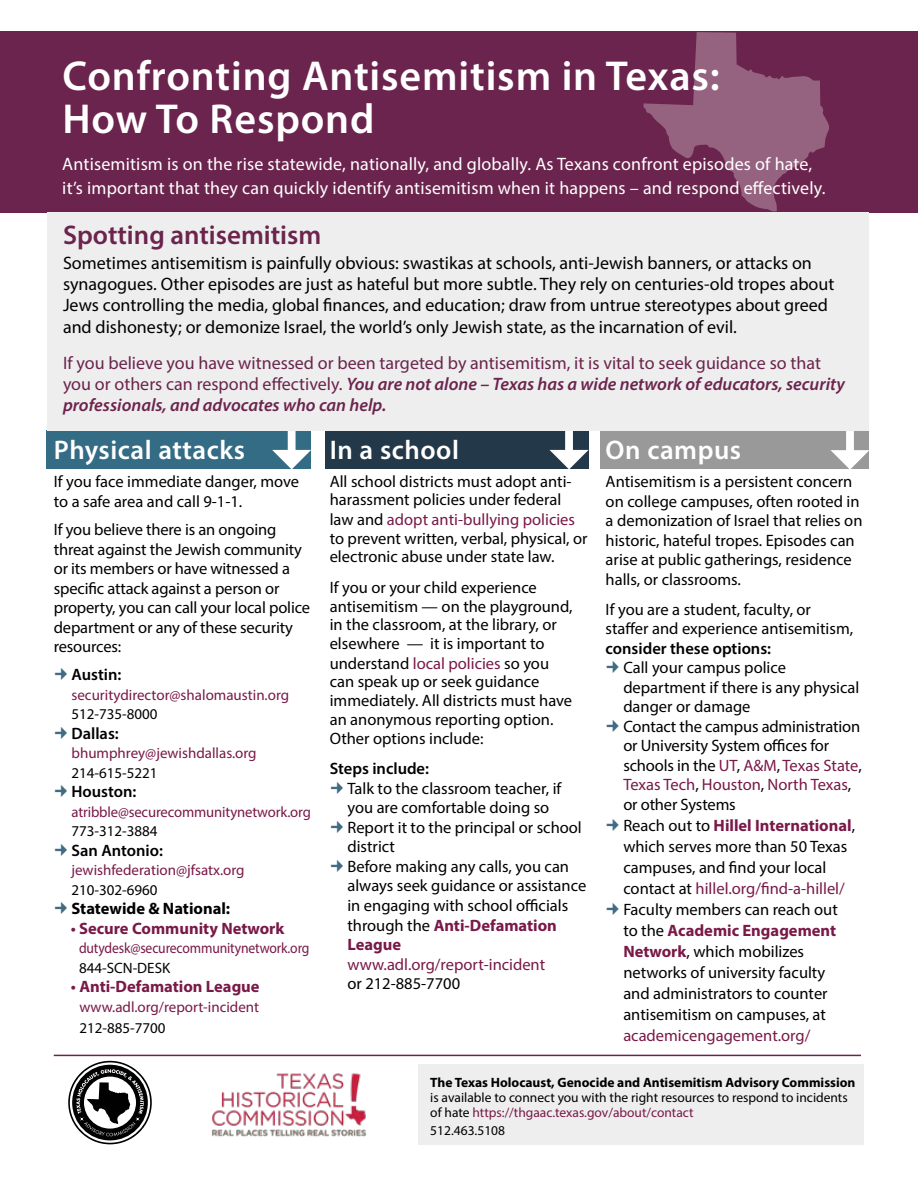
<style>
.page{position:relative;width:918px;height:1188px;background:#fff}
.page>*{position:absolute;margin:0;border:0;box-sizing:border-box;transform-origin:0 0}
.t1{font:600 42px/43.5px "Myriad Pro";letter-spacing:.02em;color:#fff}
.t2{font:600 27px "Myriad Pro";letter-spacing:.02em;color:#fff}
.t3{font:600 27px "Myriad Pro";color:#6b244d}
.t4{font:18px/21.5px "Myriad Pro";color:#000}
.t5{font:18px/21px "Myriad Pro";color:#6b244d}
.t6{font:18px/24px "Myriad Pro";letter-spacing:.01em;color:#fff}
.t7{font:16.5px/19.5px "Myriad Pro";color:#000}
.t8{font:600 16.5px "Myriad Pro";color:#000}
.t9{font:16.5px "Myriad Pro";color:#791948}
.t10{font:700 16.5px "Myriad Pro";color:#791948}
.t11{font:700 16.5px "Myriad Pro";color:#000}
.t12{font:15px "Myriad Pro";color:#791948}
.t13{font:15px "Myriad Pro";color:#000}
.t14{font:15px "Myriad Pro";color:#791948;scale:.91 1}
.t15{font:13.5px/15px "Myriad Pro";color:#000}
.t16{font:700 13.5px "Myriad Pro";color:#000}
.s1{font-weight:600;font-style:italic}
.s2{font-weight:600}
.s3{color:#791948}
.s4{font-weight:700;color:#791948}
</style>
<div class="page">
<div style="left:419px;top:1064px;width:445px;height:81px;background:#eee"></div>
<img style="left:212px;top:1073px;width:155px;height:64px">
<div style="left:0;top:31px;width:918px;height:182px;background:#6b244d"></div>
<svg style="left:68px;top:1061px;width:84px;height:83px"></svg>
<hr style="left:54px;top:1055px;width:807px;height:1px;background:#6b244d">
<div style="left:47px;top:430px;width:264px;height:39px;background:#346c85"></div>
<svg style="left:644px;top:32px;width:187px;height:181px"></svg>
<div style="left:601px;top:431px;width:268px;height:38px;background:#999"></div>
<div style="left:325px;top:430px;width:263px;height:39px;background:#233848"></div>
<svg style="left:272px;top:431px;width:39px;height:38px"></svg>
<svg style="left:550px;top:431px;width:39px;height:38px"></svg>
<svg style="left:830px;top:431px;width:39px;height:38px"></svg>
<div style="left:47px;top:213px;width:822px;height:218px;background:#eee"></div>
<h1 class="t1" style="left:63px;top:53px;width:659px">Confronting Antisemitism in Texas:<br>How To Respond</h1>
<p class="t6" style="left:62px;top:152px;width:765px">Antisemitism is on the rise statewide, nationally, and globally. As Texans confront episodes of hate, it’s important that they can quickly identify antisemitism when it happens – and respond effectively.</p>
<h2 class="t3" style="left:63px;top:217px;width:260px">Spotting antisemitism</h2>
<p class="t4" style="left:63px;top:252px;width:773px">Sometimes antisemitism is painfully obvious: swastikas at schools, anti-Jewish banners, or attacks on synagogues. Other episodes are just as hateful but more subtle. They rely on centuries-old tropes about Jews controlling the media, global finances, and education; draw from untrue stereotypes about greed and dishonesty; or demonize Israel, the world’s only Jewish state, as the incarnation of evil.</p>
<p class="t5" style="left:63px;top:353px;width:783px">If you believe you have witnessed or been targeted by antisemitism, it is vital to seek guidance so that you or others can respond effectively. <span class="s1">You are not alone – Texas has a wide network of educators, security professionals, and advocates who can help.</span></p>
<h2 class="t2" style="left:54px;top:433px;width:193px">Physical attacks</h2>
<p class="t7" style="left:54px;top:472px;width:247px">If you face immediate danger, move to a safe area and call 9-1-1.</p>
<p class="t7" style="left:54px;top:520px;width:258px">If you believe there is an ongoing threat against the Jewish community or its members or have witnessed a specific attack against a person or property, you can call your local police department or any of these security resources:</p>
<p class="t8" style="left:71px;top:664px;width:51px">Austin:</p>
<p class="t12" style="left:71px;top:685px;width:219px">securitydirector@shalomaustin.org</p>
<p class="t13" style="left:71px;top:705px;width:88px">512-735-8000</p>
<p class="t8" style="left:71px;top:723px;width:49px">Dallas:</p>
<p class="t12" style="left:71px;top:744px;width:187px">bhumphrey@jewishdallas.org</p>
<p class="t13" style="left:71px;top:763px;width:88px">214-615-5221</p>
<p class="t8" style="left:71px;top:781px;width:66px">Houston:</p>
<p class="t12" style="left:71px;top:802px;width:241px">atribble@securecommunitynetwork.org</p>
<p class="t13" style="left:71px;top:822px;width:88px">773-312-3884</p>
<p class="t8" style="left:71px;top:840px;width:93px">San Antonio:</p>
<p class="t12" style="left:71px;top:861px;width:175px">jewishfederation@jfsatx.org</p>
<p class="t13" style="left:71px;top:880px;width:88px">210-302-6960</p>
<p class="t11" style="left:71px;top:898px;width:160px">Statewide &amp; National:</p>
<p class="t10" style="left:71px;top:917px;width:215px"><span class="s2">•</span> Secure Community Network</p>
<p class="t14" style="left:79px;top:939px;width:255px">dutydesk@securecommunitynetwork.org</p>
<p class="t13" style="left:79px;top:958px;width:93px">844-SCN-DESK</p>
<p class="t10" style="left:71px;top:976px;width:190px"><span class="s2">•</span> Anti-Defamation League</p>
<p class="t12" style="left:79px;top:997px;width:181px">www.adl.org/report-incident</p>
<p class="t13" style="left:79px;top:1018px;width:88px">212-885-7700</p>
<h2 class="t2" style="left:330px;top:433px;width:131px">In a school</h2>
<p class="t7" style="left:330px;top:471px;width:259px;line-height:18.9px">All school districts must adopt anti&shy;harassment policies under federal law and <span class="s3">adopt anti-bullying policies </span>to prevent written, verbal, physical, or electronic abuse under state law.</p>
<p class="t7" style="left:330px;top:578px;width:244px;line-height:18.9px">If you or your child experience antisemitism — on the playground, in the classroom, at the library, or elsewhere — it is important to understand <span class="s3">local policies</span> so you can speak up or seek guidance immediately. All districts must have an anonymous reporting option.<br>Other options include:</p>
<p class="t8" style="left:330px;top:758px;width:101px">Steps include:</p>
<p class="t7" style="left:347px;top:778px;width:240px">Talk to the classroom teacher, if you are comfortable doing so<br>Report it to the principal or school district<br>Before making any calls, you can always seek guidance or assistance in engaging with school officials through the <span class="s4">Anti-Defamation<br>League</span></p>
<p class="t9" style="left:347px;top:954px;width:199px">www.adl.org/report-incident</p>
<p class="t7" style="left:347px;top:973px;width:114px">or 212-885-7700</p>
<h2 class="t2" style="left:606px;top:433px;width:137px">On campus</h2>
<p class="t7" style="left:606px;top:472px;width:258px">Antisemitism is a persistent concern on college campuses, often rooted in a demonization of Israel that relies on historic, hateful tropes. Episodes can arise at public gatherings, residence halls, or classrooms.</p>
<p class="t7" style="left:606px;top:599px;width:249px">If you are a student, faculty, or staffer and experience antisemitism,</p>
<p class="t8" style="left:606px;top:638px;width:167px">consider these options:</p>
<p class="t7" style="left:623px;top:658px;width:240px">Call your campus police department if there is any physical danger or damage<br>Contact the campus administration or University System offices for schools in the <span class="s3">UT</span>, <span class="s3">A&amp;M</span>, <span class="s3">Texas State</span>,<br><span class="s3">Texas Tech</span>, <span class="s3">Houston</span>, <span class="s3">North Texas</span>, or other Systems</p>
<p class="t7" style="left:623px;top:815px;width:233px;line-height:21px">Reach out to <span class="s4">Hillel International</span>, which serves more than 50 Texas campuses, and find your local contact at <span class="s3">hillel.org/find-a-hillel/<br></span>Faculty members can reach out to the <span class="s4">Academic Engagement<br>Network</span>, which mobilizes networks of university faculty and administrators to counter antisemitism on campuses, at</p>
<p class="t9" style="left:623px;top:1025px;width:189px">academicengagement.org/</p>
<p class="t16" style="left:430px;top:1073px;width:427px">The Texas Holocaust, Genocide and Antisemitism Advisory Commission</p>
<p class="t15" style="left:430px;top:1089px;width:419px">is available to connect you with the right resources to respond to incidents of hate <span class="s3">https://thgaac.texas.gov/about/contact</span></p>
<p class="t15" style="left:430px;top:1122px;width:76px">512.463.5108</p>
</div>
